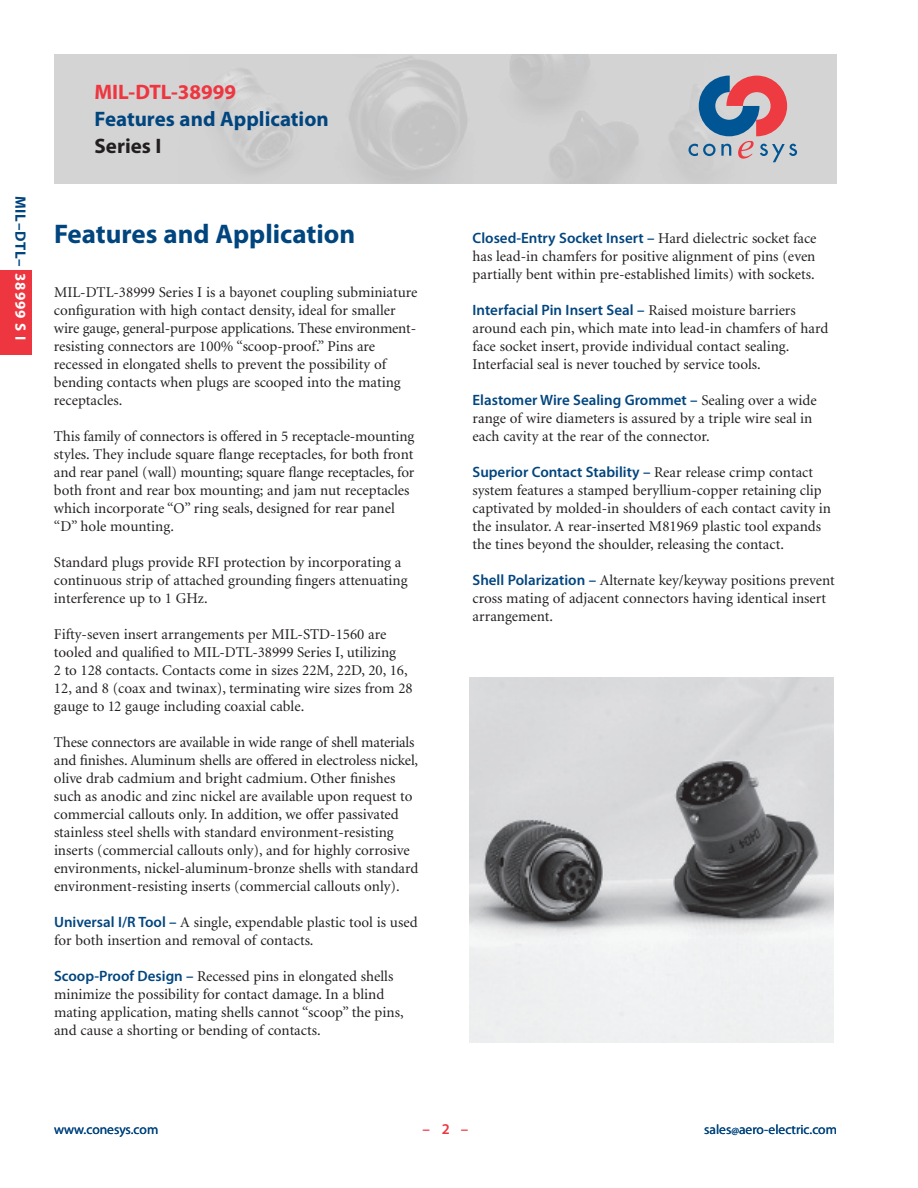
<style>
.page{position:relative;width:918px;height:1188px;background:#fff}
.page>*{position:absolute;margin:0;border:0;box-sizing:border-box;transform-origin:0 0}
.t1{font:700 27px "Myriad Pro";color:#01457f}
.t2{font:700 21px "Myriad Pro";color:#01457f}
.t3{font:700 21px "Myriad Pro";color:#ee3640}
.t4{font:700 21px "Myriad Pro";color:#231f20}
.t5{font:15px/18px "Minion";color:#231f20}
.t6{font:600 15px "Myriad Pro";color:#01457f}
.t7{font:700 15px "Myriad Pro";letter-spacing:.055em;color:#01457f}
.t8{font:600 15px "Myriad Pro";color:#ee3640}
.t9{font:13.5px "Myriad Pro";color:#01457f}
.s1{color:#fff}
.s2{font-family:"Myriad Pro";font-weight:600;color:#01457f}
.s3{font-family:"Minion";font-weight:400;color:#231f20}
.s4{font-size:10.5px}
</style>
<div class="page">
<div style="left:0;top:270px;width:32px;height:84px;background:#ee3640"></div>
<div style="left:54px;top:54px;width:783px;height:130px;background:linear-gradient(to right,#d1d1d1,#d0d0d0)"></div>
<svg style="left:688px;top:76px;width:109px;height:86px;background:#a998a8"></svg>
<img style="left:469px;top:678px;width:365px;height:364px">
<p class="t7" style="left:26px;top:196px;width:146px;rotate:90deg">MIL–DTL– <span class="s1">38999 S I</span></p>
<h2 class="t3" style="left:94px;top:84px;width:143px">MIL-DTL-38999</h2>
<h2 class="t2" style="left:94px;top:111px;width:236px">Features and Application</h2>
<h2 class="t4" style="left:95px;top:138px;width:69px">Series I</h2>
<h1 class="t1" style="left:54px;top:224px;width:303px">Features and Application</h1>
<p class="t5" style="left:54px;top:284px;width:365px">MIL-DTL-38999 Series I is a bayonet coupling subminiature configuration with high contact density, ideal for smaller wire gauge, general-purpose applications. These environment&shy;resisting connectors are 100% “scoop-proof.” Pins are recessed in elongated shells to prevent the possibility of bending contacts when plugs are scooped into the mating receptacles.</p>
<p class="t5" style="left:54px;top:428px;width:362px">This family of connectors is offered in 5 receptacle-mounting styles. They include square flange receptacles, for both front and rear panel (wall) mounting; square flange receptacles, for both front and rear box mounting; and jam nut receptacles which incorporate “O” ring seals, designed for rear panel “D” hole mounting.</p>
<p class="t5" style="left:54px;top:554px;width:355px">Standard plugs provide RFI protection by incorporating a continuous strip of attached grounding fingers attenuating interference up to 1 GHz.</p>
<p class="t5" style="left:54px;top:626px;width:360px">Fifty-seven insert arrangements per MIL-STD-1560 are tooled and qualified to MIL-DTL-38999 Series I, utilizing<br>2 to 128 contacts. Contacts come in sizes 22M, 22D, 20, 16, 12, and 8 (coax and twinax), terminating wire sizes from 28 gauge to 12 gauge including coaxial cable.</p>
<p class="t5" style="left:54px;top:734px;width:366px">These connectors are available in wide range of shell materials and finishes. Aluminum shells are offered in electroless nickel, olive drab cadmium and bright cadmium. Other finishes such as anodic and zinc nickel are available upon request to commercial callouts only. In addition, we offer passivated stainless steel shells with standard environment-resisting inserts (commercial callouts only), and for highly corrosive environments, nickel-aluminum-bronze shells with standard environment-resisting inserts (commercial callouts only).</p>
<p class="t5" style="left:54px;top:914px;width:365px"><span class="s2">Universal I/R Tool –</span> A single, expendable plastic tool is used for both insertion and removal of contacts.</p>
<p class="t5" style="left:54px;top:968px;width:351px"><span class="s2">Scoop-Proof Design –</span> Recessed pins in elongated shells minimize the possibility for contact damage. In a blind mating application, mating shells cannot “scoop” the pins, and cause a shorting or bending of contacts.</p>
<p class="t6" style="left:473px;top:232px;width:345px">Closed-Entry Socket Insert – <span class="s3">Hard dielectric socket face</span></p>
<p class="t5" style="left:473px;top:248px;width:344px">has lead-in chamfers for positive alignment of pins (even partially bent within pre-established limits) with sockets.</p>
<p class="t6" style="left:473px;top:304px;width:325px">Interfacial Pin Insert Seal – <span class="s3">Raised moisture barriers</span></p>
<p class="t5" style="left:473px;top:320px;width:357px">around each pin, which mate into lead-in chamfers of hard face socket insert, provide individual contact sealing.<br>Interfacial seal is never touched by service tools.</p>
<p class="t6" style="left:473px;top:394px;width:346px">Elastomer Wire Sealing Grommet – <span class="s3">Sealing over a wide</span></p>
<p class="t5" style="left:473px;top:410px;width:341px">range of wire diameters is assured by a triple wire seal in each cavity at the rear of the connector.</p>
<p class="t6" style="left:473px;top:466px;width:342px">Superior Contact Stability – <span class="s3">Rear release crimp contact</span></p>
<p class="t5" style="left:473px;top:482px;width:360px">system features a stamped beryllium-copper retaining clip captivated by molded-in shoulders of each contact cavity in the insulator. A rear-inserted M81969 plastic tool expands the tines beyond the shoulder, releasing the contact.</p>
<p class="t5" style="left:473px;top:572px;width:364px"><span class="s2">Shell Polarization –</span> Alternate key/keyway positions prevent cross mating of adjacent connectors having identical insert arrangement.</p>
<p class="t8" style="left:442px;top:1123px;width:10px">2</p>
<p class="t9" style="left:54px;top:1124px;width:106px">www.conesys.com</p>
<p class="t9" style="left:704px;top:1124px;width:134px">sales<span class="s4">@</span>aero-electric.com</p>
<p class="t8" style="left:423px;top:1123px;width:47px">– –</p>
</div>
